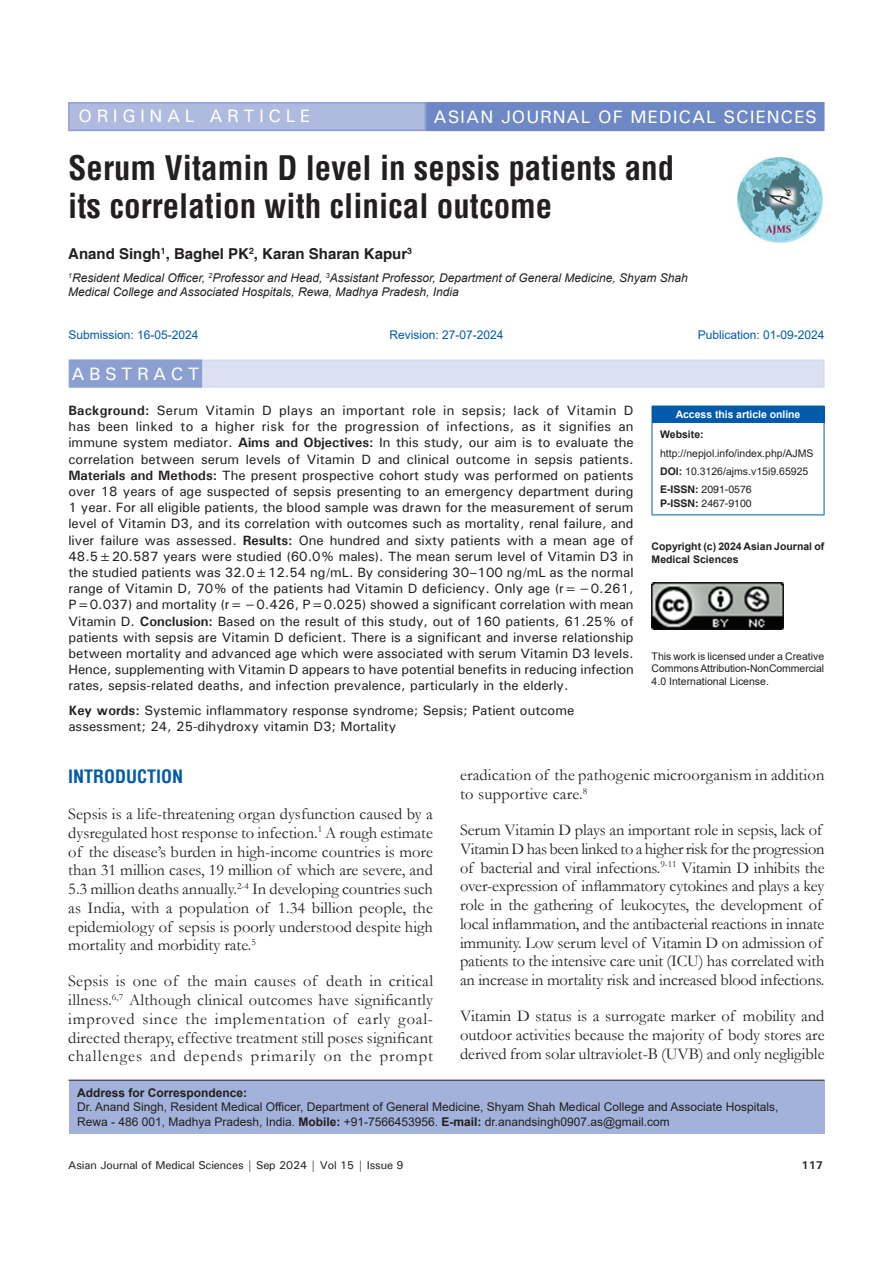
<style>
.page{position:relative;width:893px;height:1263px;background:#fff}
.page>*{position:absolute;margin:0;border:0;box-sizing:border-box;transform-origin:0 0}
.AT{font:700 condensed 33px/37.5px "Helvetica";color:#231f20}
.AH{font:500 18px "Univers";letter-spacing:.05em;color:#fff}
.AH-2{font:500 18px "Univers";letter-spacing:.25em;color:#fff}
.t1{font:700 condensed 18px "Helvetica";color:#015aaa}
.ABSH{font:500 18px "Univers";letter-spacing:.25em;color:#fff}
.TX{font:16.5px/18.8px "Garamond";letter-spacing:-.01em;color:#231f20;text-align:justify}
.TX-2{font:16.5px/18.8px "Garamond";letter-spacing:.01em;color:#231f20}
.AU{font:700 15px "Helvetica";color:#231f20}
.ABS{font:500 13.5px/16.2px "Univers";color:#231f20;text-align:justify}
.KWD{font:500 13.5px/16.2px "Univers";color:#231f20}
.ADD{font:12px/14.4px "Arial";color:#231f20}
.AFF{font:italic 12px/14.4px "Arial";color:#231f20}
.HIS{font:12px "Arial";color:#015aaa}
.t2{font:500 11.25px "Univers";letter-spacing:-.01em;color:#231f20}
.t3{font:700 11.25px "Univers";color:#231f20}
.License{font:10.5px/12.6px "Arial";letter-spacing:-.01em;color:#231f20;text-align:justify}
.License-2{font:700 10.5px/12.6px "Arial";color:#231f20}
.Web{font:10.5px/18.8px "Arial";color:#231f20}
.ISSN{font:10.5px/14.2px "Helvetica";color:#231f20}
.DOI{font:10.5px "Arial";color:#231f20}
.t4{font:700 10.5px "Arial";letter-spacing:-.005em;color:#fff}
.s1{font-weight:700}
</style>
<div class="page">
<div style="left:69px;top:1080px;width:755px;height:54px;background:#a3b2da"></div>
<hr style="left:69px;top:1080px;width:755px;height:1px;background:#231f20">
<img style="left:737px;top:157px;width:86px;height:86px">
<div style="left:69px;top:359px;width:756px;height:29px;background:#dbe1f1;border:2px solid #d4daed"></div>
<div style="left:69px;top:360px;width:132px;height:27px;background:#8b9fd1"></div>
<div style="left:69px;top:359px;width:133px;height:29px;border:2px solid #8b9fd1"></div>
<div style="left:652px;top:406px;width:172px;height:16px;background:#015aaa"></div>
<svg style="left:824px;top:406px;width:1px;height:16px"></svg>
<hr style="left:652px;top:423px;width:1px;height:91px;background:#015aaa">
<hr style="left:652px;top:422px;width:172px;height:1px;background:#015aaa">
<hr style="left:824px;top:423px;width:1px;height:91px;background:#015aaa">
<hr style="left:652px;top:514px;width:172px;height:1px;background:#015aaa">
<img style="left:652px;top:583px;width:132px;height:46px">
<div style="left:69px;top:103px;width:356px;height:27px;background:#aebade"></div>
<div style="left:68px;top:102px;width:358px;height:29px;border:2px solid #8b9fd1"></div>
<div style="left:427px;top:103px;width:397px;height:27px;background:#6d88c5"></div>
<div style="left:426px;top:102px;width:398px;height:29px;border:2px solid #6d88c5"></div>
<p class="AH-2" style="left:79px;top:105px;width:233px">ORIGINAL ARTICLE</p>
<p class="AH" style="left:434px;top:105px;width:385px">ASIAN JOURNAL OF MEDICAL SCIENCES</p>
<p class="AT" style="left:68px;top:149px;width:607px">Serum Vitamin D level in sepsis patients and its correlation with clinical outcome</p>
<p class="AU" style="left:68px;top:245px;width:345px">Anand Singh<sup>1</sup>, Baghel PK<sup>2</sup>, Karan Sharan Kapur<sup>3</sup></p>
<p class="AFF" style="left:68px;top:271px;width:621px"><sup>1</sup>Resident Medical Officer, <sup>2</sup>Professor and Head, <sup>3</sup>Assistant Professor, Department of General Medicine, Shyam Shah<br>Medical College and Associated Hospitals, Rewa, Madhya Pradesh, India</p>
<p class="HIS" style="left:68px;top:327px;width:132px">Submission: 16-05-2024</p>
<p class="HIS" style="left:390px;top:327px;width:116px">Revision: 27-07-2024</p>
<p class="HIS" style="left:698px;top:327px;width:128px">Publication: 01-09-2024</p>
<p class="ABSH" style="left:72px;top:362px;width:129px">ABSTRACT</p>
<p class="t4" style="left:676px;top:407px;width:126px">Access this article online</p>
<p class="Web" style="left:660px;top:425px;width:155px"><span class="s1">Website: </span>http://nepjol.info/index.php/AJMS</p>
<p class="DOI" style="left:660px;top:464px;width:150px"><span class="s1">DOI:</span> 10.3126/ajms.v15i9.65925</p>
<p class="ISSN" style="left:660px;top:482px;width:93px"><span class="s1">E-ISSN:</span> 2091-0576<br><span class="s1">P-ISSN:</span> 2467-9100</p>
<p class="License-2" style="left:652px;top:540px;width:174px">Copyright (c) 2024 Asian Journal of<br>Medical Sciences</p>
<p class="ABS" style="left:68px;top:402px;width:567px"><span class="s1">Background:</span> Serum Vitamin D plays an important role in sepsis; lack of Vitamin D has been linked to a higher risk for the progression of infections, as it signifies an immune system mediator. <span class="s1">Aims and Objectives:</span> In this study, our aim is to evaluate the correlation between serum levels of Vitamin D and clinical outcome in sepsis patients.<br><span class="s1">Materials and Methods:</span> The present prospective cohort study was performed on patients over 18 years of age suspected of sepsis presenting to an emergency department during 1 year. For all eligible patients, the blood sample was drawn for the measurement of serum level of Vitamin D3, and its correlation with outcomes such as mortality, renal failure, and liver failure was assessed. <span class="s1">Results:</span> One hundred and sixty patients with a mean age of 48.5±20.587 years were studied (60.0% males). The mean serum level of Vitamin D3 in the studied patients was 32.0±12.54 ng/mL. By considering 30–100 ng/mL as the normal range of Vitamin D, 70% of the patients had Vitamin D deficiency. Only age (r=−0.261, P=0.037) and mortality (r=−0.426, P=0.025) showed a significant correlation with mean Vitamin D. <span class="s1">Conclusion:</span> Based on the result of this study, out of 160 patients, 61.25% of patients with sepsis are Vitamin D deficient. There is a significant and inverse relationship between mortality and advanced age which were associated with serum Vitamin D3 levels.<br>Hence, supplementing with Vitamin D appears to have potential benefits in reducing infection rates, sepsis-related deaths, and infection prevalence, particularly in the elderly.</p>
<p class="KWD" style="left:68px;top:702px;width:507px"><span class="s1">Key words:</span> Systemic inflammatory response syndrome; Sepsis; Patient outcome assessment; 24, 25-dihydroxy vitamin D3; Mortality</p>
<p class="License" style="left:652px;top:650px;width:174px">This work is licensed under a Creative CommonsAttribution-NonCommercial 4.0 International License.</p>
<h1 class="t1" style="left:68px;top:765px;width:117px">INTRODUCTION</h1>
<p class="TX" style="left:68px;top:804px;width:366px">Sepsis is a life-threatening organ dysfunction caused by a dysregulated host response to infection.<sup>1</sup> A rough estimate of the disease’s burden in high-income countries is more than 31 million cases, 19 million of which are severe, and 5.3 million deaths annually.<sup>2-4</sup> In developing countries such as India, with a population of 1.34 billion people, the epidemiology of sepsis is poorly understood despite high mortality and morbidity rate.<sup>5</sup></p>
<p class="TX" style="left:68px;top:971px;width:366px">Sepsis is one of the main causes of death in critical illness.<sup>6,7</sup> Although clinical outcomes have significantly improved since the implementation of early goal&shy;directed therapy, effective treatment still poses significant challenges and depends primarily on the prompt</p>
<p class="TX-2" style="left:460px;top:765px;width:366px">eradication of the pathogenic microorganism in addition to supportive care.<sup>8</sup></p>
<p class="TX" style="left:460px;top:820px;width:366px;text-align:left">Serum Vitamin D plays an important role in sepsis, lack of Vitamin D has been linked to a higher risk for the progression of bacterial and viral infections.<sup>9-11</sup> Vitamin D inhibits the over-expression of inflammatory cytokines and plays a key role in the gathering of leukocytes, the development of local inflammation, and the antibacterial reactions in innate immunity. Low serum level of Vitamin D on admission of patients to the intensive care unit (ICU) has correlated with an increase in mortality risk and increased blood infections.</p>
<p class="TX" style="left:460px;top:1006px;width:366px">Vitamin D status is a surrogate marker of mobility and outdoor activities because the majority of body stores are derived from solar ultraviolet-B (UVB) and only negligible</p>
<p class="ADD" style="left:77px;top:1085px;width:703px"><span class="s1">Address for Correspondence:<br></span>Dr. Anand Singh, Resident Medical Officer, Department of General Medicine, Shyam Shah Medical College and Associate Hospitals,<br>Rewa - 486 001, Madhya Pradesh, India. <span class="s1">Mobile:</span> +91-7566453956. <span class="s1">E-mail:</span> dr.anandsingh0907.as@gmail.com</p>
<p class="t2" style="left:68px;top:1157px;width:337px">Asian Journal of Medical Sciences | Sep 2024 | Vol 15 | Issue 9</p>
<p class="t3" style="left:802px;top:1158px;width:23px">117</p>
</div>
